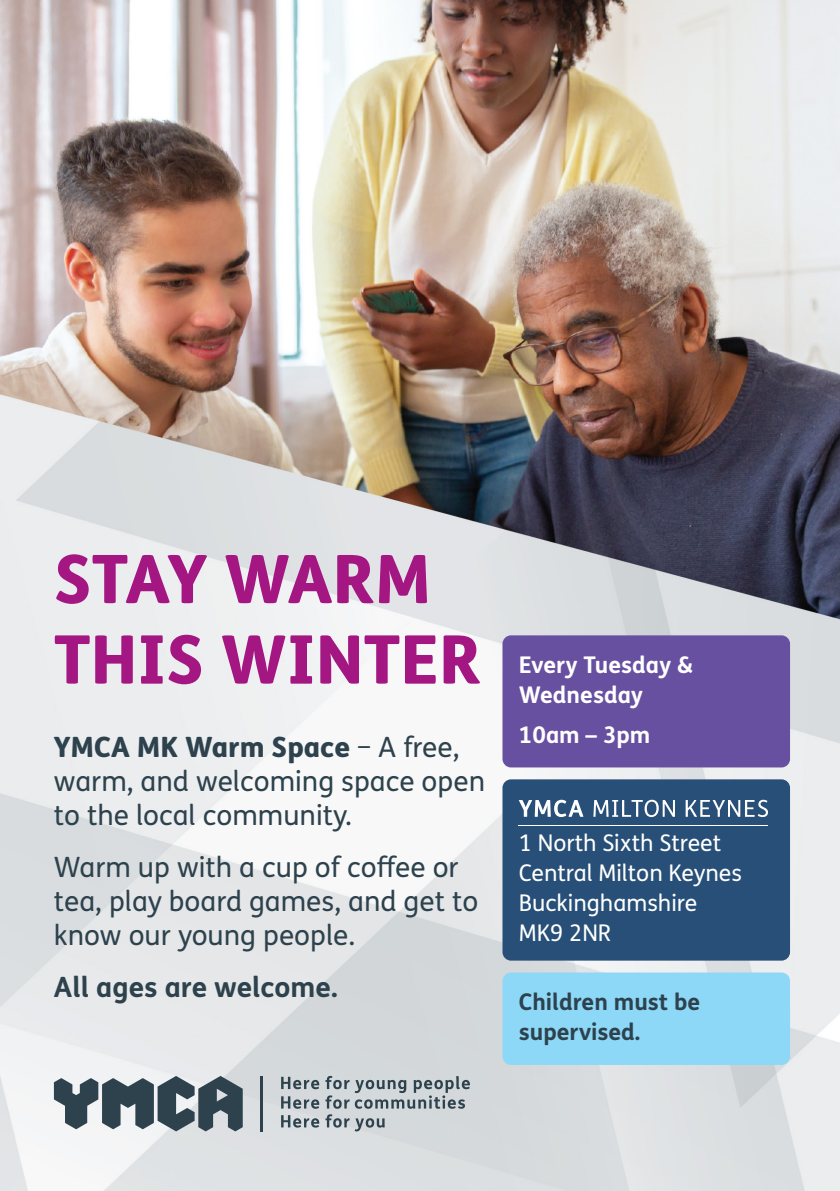
<style>
.page{position:relative;width:840px;height:1191px;background:#fff}
.page>*{position:absolute;margin:0;border:0;box-sizing:border-box;transform-origin:0 0}
.t1{font:800 67px/80.4px "FS Me Pro";color:#a41681}
.t2{font:28px/34px "FS Me Pro";color:#2d424d}
.t3{font:700 28px "FS Me Pro";color:#2d424d}
.t4{font:23px/30px "FS Me Pro";color:#fff}
.t5{font:700 23px/30px "FS Me Pro";color:#fff}
.t6{font:700 23px/30px "FS Me Pro";color:#2d424d}
.s1{font-weight:800}
</style>
<div class="page">
<img style="left:0;top:0;width:839px;height:1191px">
<div style="left:502px;top:635px;width:287px;height:132px;background:#6850a1;border-radius:9px"></div>
<div style="left:502px;top:779px;width:287px;height:181px;background:#274f77;border-radius:9px"></div>
<div style="left:502px;top:972px;width:287px;height:93px;background:#8dd7f7;border-radius:9px"></div>
<svg style="left:54px;top:1076px;width:188px;height:55px"></svg>
<hr style="left:260px;top:1076px;width:3px;height:55px;background:#2d424d">
<svg style="left:281px;top:1076px;width:38px;height:13px"></svg>
<svg style="left:281px;top:1096px;width:38px;height:12px"></svg>
<svg style="left:325px;top:1076px;width:144px;height:32px;background:#a5aeb4"></svg>
<svg style="left:281px;top:1115px;width:38px;height:12px"></svg>
<svg style="left:325px;top:1114px;width:59px;height:17px"></svg>
<svg style="left:519px;top:799px;width:64px;height:18px"></svg>
<svg style="left:593px;top:799px;width:81px;height:18px"></svg>
<svg style="left:685px;top:799px;width:82px;height:18px"></svg>
<hr style="left:518px;top:825px;width:249px;height:1px;background:#fff">
<h1 class="t1" style="left:54px;top:536px;width:428px">STAY WARM<br>THIS WINTER</h1>
<p class="t2" style="left:54px;top:729px;width:432px"><span class="s1">YMCA MK Warm Space</span> – A free, warm, and welcoming space open to the local community.</p>
<p class="t2" style="left:54px;top:849px;width:425px">Warm up with a cup of coffee or tea, play board games, and get to know our young people.</p>
<p class="t3" style="left:54px;top:965px;width:285px">All ages are welcome.</p>
<p class="t5" style="left:518px;top:648px;width:176px">Every Tuesday &amp;<br>Wednesday</p>
<p class="t5" style="left:518px;top:718px;width:133px">10am – 3pm</p>
<p class="t4" style="left:518px;top:827px;width:224px">1 North Sixth Street<br>Central Milton Keynes<br>Buckinghamshire<br>MK9 2NR</p>
<p class="t6" style="left:518px;top:985px;width:183px">Children must be supervised.</p>
</div>
